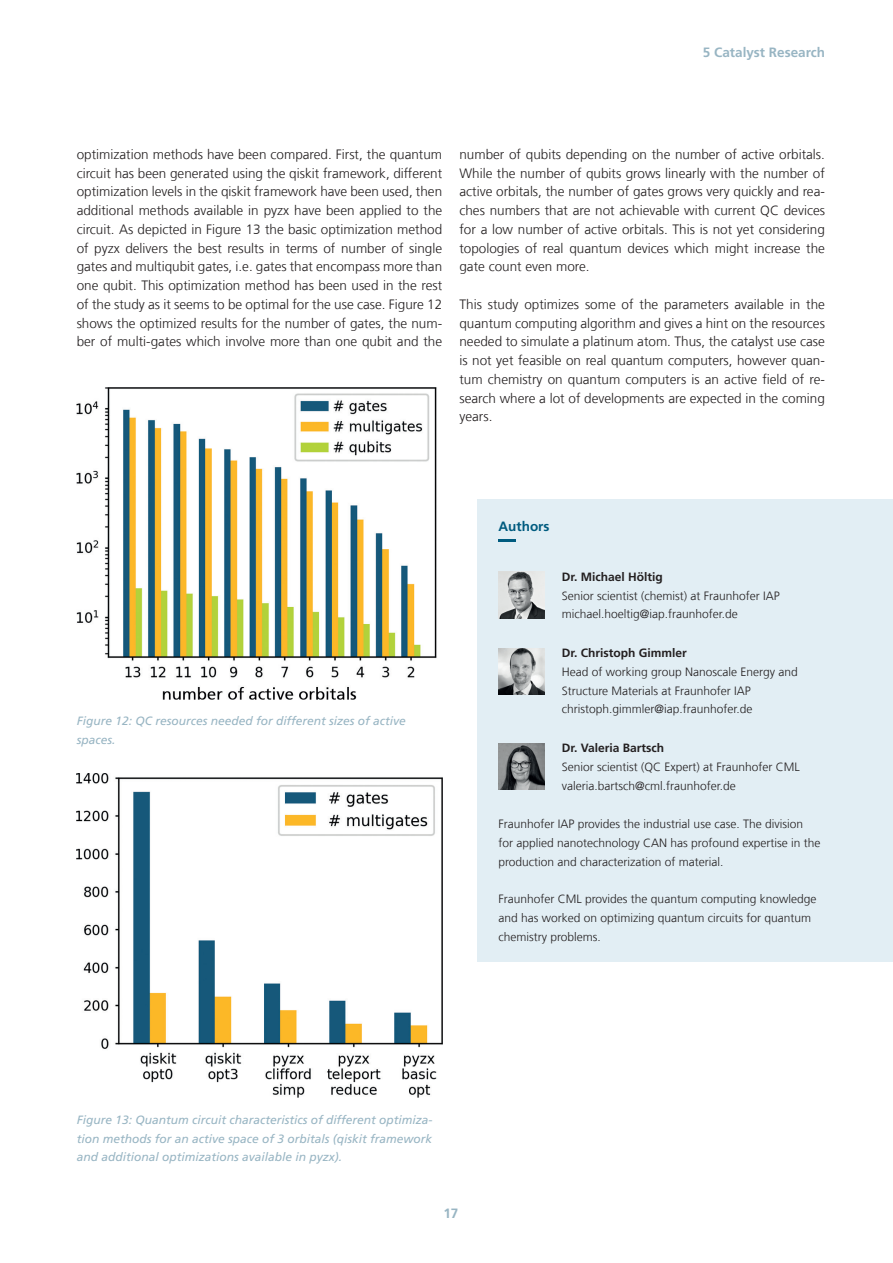
<style>
.page{position:relative;width:893px;height:1263px;background:#fff}
.page>*{position:absolute;margin:0;border:0;box-sizing:border-box;transform-origin:0 0}
.Fliesstext_schwarz{font:300 13.5px/18.8px "Frutiger LT Com";color:#231f20;text-align:justify}
.Kolumnentitel{font:700 13.5px "Frutiger LT Com";color:#98b5c3}
.Kolumnentitel-2{font:700 13.5px "Frutiger LT Com";color:#005b7f}
.Kolumnentitel-3{font:300 12px/18.8px "Frutiger LT Com";color:#231f20}
.Abbildungsunterschriften{font:italic 12px/18.8px "Frutiger LT Com";color:#98b5c3}
.Kolumnentitel-4{font:700 12px "Frutiger LT Com";color:#231f20}
</style>
<div class="page">
<img style="left:77px;top:388px;width:360px;height:311px">
<img style="left:77px;top:774px;width:365px;height:324px">
<div style="left:477px;top:500px;width:416px;height:462px;background:#e2eef4"></div>
<svg style="left:498px;top:540px;width:18px;height:2px"></svg>
<img style="left:498px;top:572px;width:47px;height:46px">
<img style="left:498px;top:743px;width:47px;height:46px">
<img style="left:498px;top:648px;width:47px;height:46px">
<p class="Kolumnentitel" style="left:703px;top:44px;width:124px">5 Catalyst Research</p>
<p class="Fliesstext_schwarz" style="left:77px;top:145px;width:367px">optimization methods have been compared. First, the quantum circuit has been generated using the qiskit framework, different optimization levels in the qiskit framework have been used, then additional methods available in pyzx have been applied to the circuit. As depicted in Figure 13 the basic optimization method of pyzx delivers the best results in terms of number of single gates and multiqubit gates, i.e. gates that encompass more than one qubit. This optimization method has been used in the rest of the study as it seems to be optimal for the use case. Figure 12 shows the optimized results for the number of gates, the num&shy;ber of multi-gates which involve more than one qubit and the</p>
<p class="Fliesstext_schwarz" style="left:459px;top:145px;width:367px">number of qubits depending on the number of active orbitals.<br>While the number of qubits grows linearly with the number of active orbitals, the number of gates grows very quickly and rea&shy;ches numbers that are not achievable with current QC devices for a low number of active orbitals. This is not yet considering topologies of real quantum devices which might increase the gate count even more.</p>
<p class="Fliesstext_schwarz" style="left:459px;top:295px;width:367px">This study optimizes some of the parameters available in the quantum computing algorithm and gives a hint on the resources needed to simulate a platinum atom. Thus, the catalyst use case is not yet feasible on real quantum computers, however quan&shy;tum chemistry on quantum computers is an active field of re&shy;search where a lot of developments are expected in the coming years.</p>
<p class="Abbildungsunterschriften" style="left:77px;top:712px;width:331px">Figure 12: QC resources needed for different sizes of active spaces.</p>
<p class="Kolumnentitel-2" style="left:498px;top:519px;width:52px">Authors</p>
<p class="Kolumnentitel-4" style="left:562px;top:570px;width:102px">Dr. Michael Höltig</p>
<p class="Kolumnentitel-3" style="left:562px;top:586px;width:220px">Senior scientist (chemist) at Fraunhofer IAP</p>
<p class="Kolumnentitel-3" style="left:562px;top:605px;width:177px">michael.hoeltig@iap.fraunhofer.de</p>
<p class="Kolumnentitel-4" style="left:562px;top:646px;width:126px">Dr. Christoph Gimmler</p>
<p class="Kolumnentitel-3" style="left:562px;top:662px;width:237px">Head of working group Nanoscale Energy and<br>Structure Materials at Fraunhofer IAP</p>
<p class="Kolumnentitel-3" style="left:562px;top:700px;width:192px">christoph.gimmler@iap.fraunhofer.de</p>
<p class="Kolumnentitel-4" style="left:562px;top:741px;width:104px">Dr. Valeria Bartsch</p>
<p class="Kolumnentitel-3" style="left:562px;top:757px;width:240px">Senior scientist (QC Expert) at Fraunhofer CML</p>
<p class="Kolumnentitel-3" style="left:562px;top:776px;width:175px">valeria.bartsch@cml.fraunhofer.de</p>
<p class="Kolumnentitel-3" style="left:498px;top:815px;width:323px">Fraunhofer IAP provides the industrial use case. The division for applied nanotechnology CAN has profound expertise in the production and characterization of material.</p>
<p class="Kolumnentitel-3" style="left:498px;top:890px;width:319px">Fraunhofer CML provides the quantum computing knowledge and has worked on optimizing quantum circuits for quantum chemistry problems.</p>
<p class="Abbildungsunterschriften" style="left:77px;top:1110px;width:357px;text-align:justify">Figure 13: Quantum circuit characteristics of different optimiza&shy;tion methods for an active space of 3 orbitals (qiskit framework and additional optimizations available in pyzx).</p>
<p class="Kolumnentitel" style="left:443px;top:1205px;width:17px">17</p>
</div>
